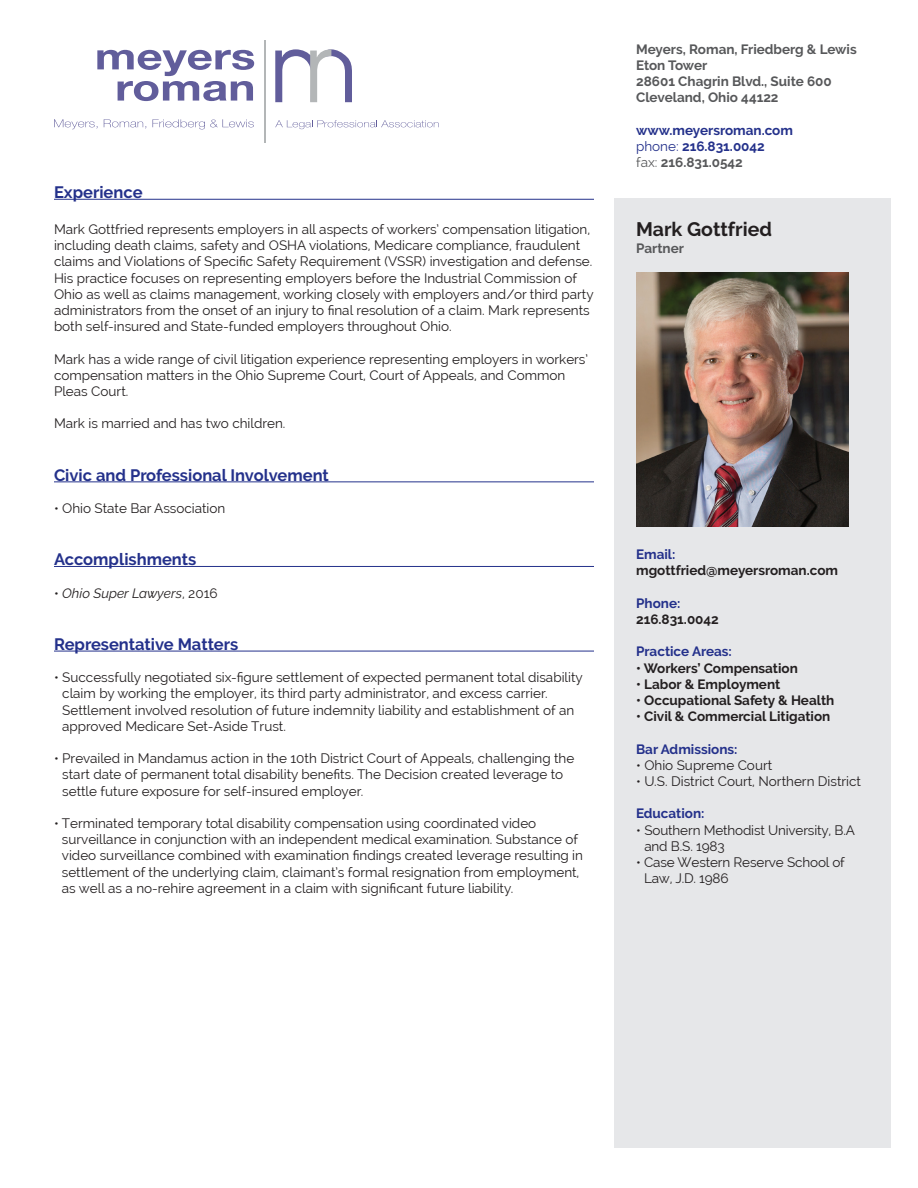
<style>
.page{position:relative;width:918px;height:1188px;background:#fff}
.page>*{position:absolute;margin:0;border:0;box-sizing:border-box;transform-origin:0 0}
.t1{font:700 19.5px "Raleway";color:#231f20}
.t2{font:700 16.5px "Raleway";color:#24318b}
.t3{font:13.5px/16.2px "Raleway";color:#231f20}
.t4{font:700 13.5px "Raleway";color:#231f20}
.t5{font:700 13.5px/16.2px "Raleway";color:#24318b}
.t6{font:700 13.5px/16.2px "Raleway";color:#57585a}
.t7{font:italic 13.5px "Raleway";color:#231f20}
.s1{font-style:normal}
.s2{font-weight:400}
.s3{font-weight:400;color:#57585a}
.s4{color:#57585a}
</style>
<div class="page">
<svg style="left:275px;top:49px;width:77px;height:53px"></svg>
<svg style="left:97px;top:50px;width:157px;height:51px"></svg>
<svg style="left:54px;top:119px;width:44px;height:10px"></svg>
<svg style="left:104px;top:119px;width:42px;height:10px"></svg>
<svg style="left:153px;top:119px;width:101px;height:10px"></svg>
<svg style="left:275px;top:120px;width:164px;height:9px"></svg>
<hr style="left:264px;top:41px;width:2px;height:102px;background:#b3b6b7">
<hr style="left:54px;top:199px;width:540px;height:1px;background:#24318b">
<hr style="left:54px;top:481px;width:540px;height:1px;background:#24318b">
<hr style="left:54px;top:566px;width:540px;height:1px;background:#24318b">
<hr style="left:54px;top:651px;width:540px;height:1px;background:#24318b">
<div style="left:615px;top:198px;width:276px;height:950px;background:#e6e7e9"></div>
<img style="left:636px;top:272px;width:212px;height:255px">
<p class="t2" style="left:54px;top:183px;width:90px">Experience</p>
<p class="t3" style="left:54px;top:221px;width:541px">Mark Gottfried represents employers in all aspects of workers’ compensation litigation, including death claims, safety and OSHA violations, Medicare compliance, fraudulent claims and Violations of Specific Safety Requirement (VSSR) investigation and defense.<br>His practice focuses on representing employers before the Industrial Commission of Ohio as well as claims management, working closely with employers and/or third party administrators from the onset of an injury to final resolution of a claim. Mark represents both self-insured and State-funded employers throughout Ohio.</p>
<p class="t3" style="left:54px;top:351px;width:536px">Mark has a wide range of civil litigation experience representing employers in workers’ compensation matters in the Ohio Supreme Court, Court of Appeals, and Common<br>Pleas Court.</p>
<p class="t3" style="left:54px;top:416px;width:233px">Mark is married and has two children.</p>
<p class="t2" style="left:54px;top:465px;width:276px">Civic and Professional Involvement</p>
<p class="t3" style="left:54px;top:500px;width:173px">• Ohio State Bar Association</p>
<p class="t2" style="left:54px;top:550px;width:144px">Accomplishments</p>
<p class="t7" style="left:54px;top:585px;width:165px"><span class="s1">•</span> Ohio Super Lawyers<span class="s1">, 2016</span></p>
<p class="t2" style="left:54px;top:635px;width:186px">Representative Matters</p>
<p class="t3" style="left:62px;top:669px;width:522px;text-indent:-8px">• Successfully negotiated six-figure settlement of expected permanent total disability claim by working the employer, its third party administrator, and excess carrier.<br>Settlement involved resolution of future indemnity liability and establishment of an approved Medicare Set-Aside Trust.</p>
<p class="t3" style="left:62px;top:750px;width:514px;text-indent:-8px">• Prevailed in Mandamus action in the 10th District Court of Appeals, challenging the start date of permanent total disability benefits. The Decision created leverage to settle future exposure for self-insured employer.</p>
<p class="t3" style="left:62px;top:815px;width:523px;text-indent:-8px">• Terminated temporary total disability compensation using coordinated video surveillance in conjunction with an independent medical examination. Substance of video surveillance combined with examination findings created leverage resulting in settlement of the underlying claim, claimant’s formal resignation from employment, as well as a no-rehire agreement in a claim with significant future liability.</p>
<p class="t6" style="left:636px;top:41px;width:222px">Meyers, Roman, Friedberg &amp; Lewis<br>Eton Tower<br>28601 Chagrin Blvd., Suite 600<br>Cleveland, Ohio 44122</p>
<p class="t5" style="left:636px;top:122px;width:158px">www.meyersroman.com <span class="s2">phone:</span> 216.831.0042<br><span class="s3">fax:</span> <span class="s4">216.831.0542</span></p>
<h1 class="t1" style="left:636px;top:218px;width:137px">Mark Gottfried</h1>
<p class="t6" style="left:636px;top:240px;width:49px">Partner</p>
<p class="t5" style="left:636px;top:546px;width:41px">Email:</p>
<p class="t4" style="left:636px;top:563px;width:203px">mgottfried@meyersroman.com</p>
<p class="t5" style="left:636px;top:595px;width:46px">Phone:</p>
<p class="t4" style="left:636px;top:612px;width:84px">216.831.0042</p>
<p class="t5" style="left:636px;top:644px;width:97px">Practice Areas:</p>
<p class="t4" style="left:636px;top:660px;width:163px">• Workers’ Compensation</p>
<p class="t4" style="left:636px;top:676px;width:146px">• Labor &amp; Employment</p>
<p class="t4" style="left:636px;top:693px;width:200px">• Occupational Safety &amp; Health</p>
<p class="t4" style="left:636px;top:709px;width:196px">• Civil &amp; Commercial Litigation</p>
<p class="t5" style="left:636px;top:741px;width:103px">Bar Admissions:</p>
<p class="t3" style="left:636px;top:757px;width:138px">• Ohio Supreme Court</p>
<p class="t3" style="left:636px;top:773px;width:226px">• U.S. District Court, Northern District</p>
<p class="t5" style="left:636px;top:806px;width:70px">Education:</p>
<p class="t3" style="left:644px;top:822px;width:212px;text-indent:-8px">• Southern Methodist University, B.A and B.S. 1983</p>
<p class="t3" style="left:644px;top:854px;width:202px;text-indent:-8px">• Case Western Reserve School of<br>Law, J.D. 1986</p>
</div>
